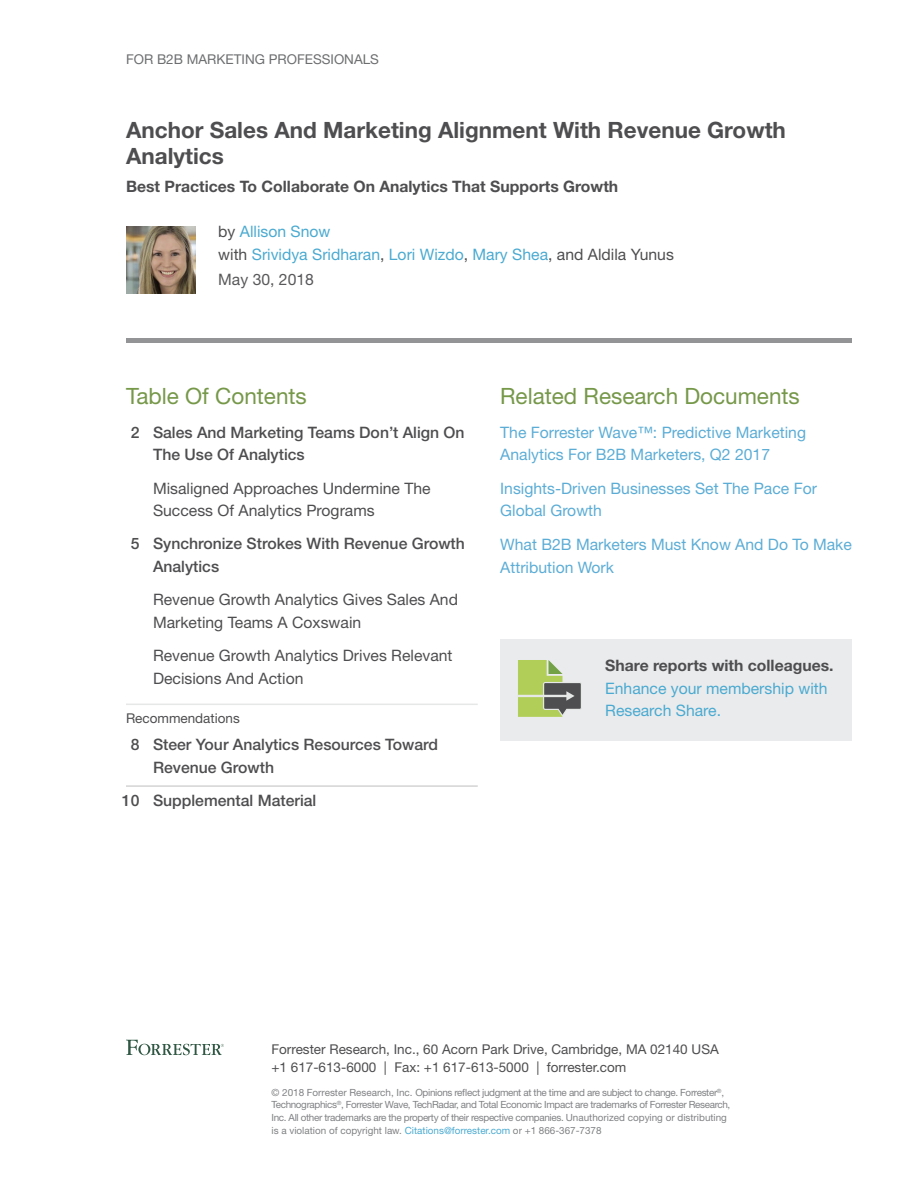
<style>
.page{position:relative;width:918px;height:1188px;background:#fff}
.page>*{position:absolute;margin:0;border:0;box-sizing:border-box;transform-origin:0 0}
.t1{font:700 22.5px/26.2px "Helvetica Neue LT Std";color:#4e4e50}
.t2{font:22.5px "Helvetica Neue LT Std";color:#769849}
.t3{font:15.75px/22.5px "Helvetica Neue LT Std";color:#4e4e50}
.t4{font:15.75px/22.5px "Helvetica Neue LT Std";color:#5cadd6}
.t5{font:500 15.75px/22.5px "Helvetica Neue LT Std";color:#4e4e50}
.t6{font:15.75px/22.5px "Helvetica Neue LT Std";color:#4aaad1}
.t7{font:700 15.75px "Helvetica Neue LT Std";color:#4e4e50}
.t8{font:15.75px "Helvetica Neue LT Std";color:#59595b}
.t9{font:13.5px/18.8px "Helvetica Neue LT Std";color:#4e4e50}
.t10{font:13.5px "Helvetica Neue LT Std";color:#6d6e70}
.t11{font:9.9px/12.5px "Helvetica Neue LT Std";letter-spacing:-.035em;color:#808184}
.s1{color:#4e4e50}
.s2{color:#4aaad1}
</style>
<div class="page">
<hr style="left:126px;top:339px;width:726px;height:4px;background:#929496">
<hr style="left:126px;top:704px;width:352px;height:1px;background:#e6e7e7">
<hr style="left:126px;top:786px;width:352px;height:1px;background:#bfbfbf">
<img style="left:126px;top:226px;width:70px;height:68px">
<svg style="left:126px;top:1040px;width:98px;height:15px"></svg>
<div style="left:500px;top:639px;width:352px;height:102px;background:#eaebec"></div>
<svg style="left:518px;top:660px;width:63px;height:57px"></svg>
<h3 class="t10" style="left:126px;top:51px;width:82px">For B2B Marketing</h3>
<h3 class="t10" style="left:269px;top:51px;width:19px">Professionals</h3>
<h1 class="t1" style="left:126px;top:116px;width:661px">Anchor Sales And Marketing Alignment With Revenue Growth<br>Analytics</h1>
<h2 class="t7" style="left:126px;top:177px;width:494px">Best Practices To Collaborate On Analytics That Supports Growth</h2>
<h2 class="t6" style="left:218px;top:220px;width:457px"><span class="s1">by</span> Allison Snow<br><span class="s1">with</span> Srividya Sridharan<span class="s1">,</span> Lori Wizdo<span class="s1">,</span> Mary Shea<span class="s1">, and Aldila Yunus</span></h2>
<h2 class="t8" style="left:218px;top:270px;width:97px">May 30, 2018</h2>
<h1 class="t2" style="left:126px;top:383px;width:182px">Table Of Contents</h1>
<h2 class="t5" style="left:153px;top:421px;width:313px">Sales And Marketing Teams Don’t Align On<br>The Use Of Analytics</h2>
<h2 class="t3" style="left:153px;top:477px;width:279px">Misaligned Approaches Undermine The<br>Success Of Analytics Programs</h2>
<h2 class="t5" style="left:153px;top:532px;width:313px">Synchronize Strokes With Revenue Growth<br>Analytics</h2>
<h2 class="t3" style="left:153px;top:588px;width:307px">Revenue Growth Analytics Gives Sales And<br>Marketing Teams A Coxswain</h2>
<h2 class="t3" style="left:153px;top:644px;width:301px">Revenue Growth Analytics Drives Relevant<br>Decisions And Action</h2>
<h3 class="t9" style="left:126px;top:709px;width:115px">Recommendations</h3>
<h2 class="t5" style="left:153px;top:733px;width:287px">Steer Your Analytics Resources Toward<br>Revenue Growth</h2>
<h2 class="t5" style="left:153px;top:789px;width:165px">Supplemental Material</h2>
<h2 class="t5" style="left:131px;top:421px;width:10px">2</h2>
<h2 class="t5" style="left:131px;top:532px;width:10px">5</h2>
<h2 class="t5" style="left:131px;top:733px;width:10px">8</h2>
<h2 class="t5" style="left:122px;top:789px;width:19px">10</h2>
<h1 class="t2" style="left:500px;top:383px;width:301px">Related Research Documents</h1>
<h2 class="t4" style="left:500px;top:421px;width:307px">The Forrester Wave™: Predictive Marketing<br>Analytics For B2B Marketers, Q2 2017</h2>
<h2 class="t4" style="left:500px;top:477px;width:318px">Insights-Driven Businesses Set The Pace For<br>Global Growth</h2>
<h2 class="t4" style="left:500px;top:533px;width:353px">What B2B Marketers Must Know And Do To Make<br>Attribution Work</h2>
<h2 class="t7" style="left:605px;top:656px;width:230px">Share reports with colleagues.</h2>
<h2 class="t6" style="left:605px;top:677px;width:224px">Enhance your membership with<br>Research Share.</h2>
<h3 class="t9" style="left:272px;top:1039px;width:449px">Forrester Research, Inc., 60 Acorn Park Drive, Cambridge, MA 02140 USA +1 617-613-6000 | Fax: +1 617-613-5000 | forrester.com</h3>
<p class="t11" style="left:271px;top:1087px;width:460px">© 2018 Forrester Research, Inc. Opinions reflect judgment at the time and are subject to change. Forrester<sup>®</sup>, Technographics<sup>®</sup>, Forrester Wave, TechRadar, and Total Economic Impact are trademarks of Forrester Research, Inc. All other trademarks are the property of their respective companies. Unauthorized copying or distributing is a violation of copyright law. <span class="s2">Citations@forrester.com</span> or +1 866-367-7378</p>
</div>
